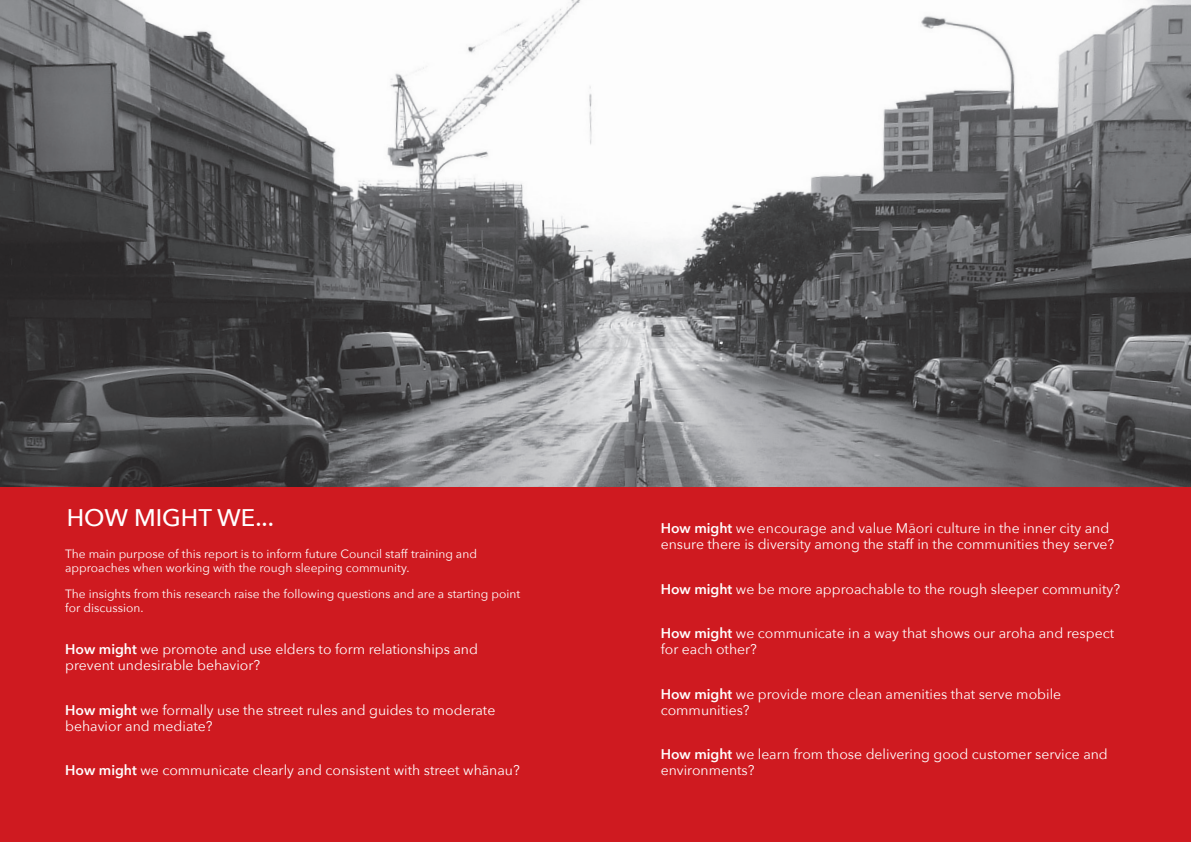
<style>
.page{position:relative;width:1191px;height:842px;background:#fff}
.page>*{position:absolute;margin:0;border:0;box-sizing:border-box;transform-origin:0 0}
.t1{font:500 24px "Avenir Next";color:#fff}
.t2{font:14px/16px "Avenir Next";color:#fff}
.t3{font:12px/14.4px "Avenir Next";color:#fff}
.s1{font-weight:600}
</style>
<div class="page">
<div style="left:0;top:465px;width:1191px;height:377px;background:#cf1a20"></div>
<img style="left:0;top:0;width:1191px;height:486px">
<h1 class="t1" style="left:67px;top:497px;width:209px">HOW MIGHT WE...</h1>
<p class="t3" style="left:65px;top:546px;width:413px">The main purpose of this report is to inform future Council staff training and approaches when working with the rough sleeping community.</p>
<p class="t3" style="left:65px;top:586px;width:456px">The insights from this research raise the following questions and are a starting point for discussion.</p>
<p class="t2" style="left:65px;top:641px;width:414px"><span class="s1">How might</span> we promote and use elders to form relationships and prevent undesirable behavior?</p>
<p class="t2" style="left:65px;top:701px;width:431px"><span class="s1">How might</span> we formally use the street rules and guides to moderate behavior and mediate?</p>
<p class="t2" style="left:65px;top:761px;width:456px"><span class="s1">How might</span> we communicate clearly and consistent with street whānau?</p>
<p class="t2" style="left:660px;top:520px;width:455px"><span class="s1">How might</span> we encourage and value Māori culture in the inner city and ensure there is diversity among the staff in the communities they serve?</p>
<p class="t2" style="left:660px;top:580px;width:461px"><span class="s1">How might</span> we be more approachable to the rough sleeper community?</p>
<p class="t2" style="left:660px;top:625px;width:455px"><span class="s1">How might</span> we communicate in a way that shows our aroha and respect for each other?</p>
<p class="t2" style="left:660px;top:685px;width:402px"><span class="s1">How might</span> we provide more clean amenities that serve mobile communities?</p>
<p class="t2" style="left:660px;top:745px;width:448px"><span class="s1">How might</span> we learn from those delivering good customer service and environments?</p>
</div>
